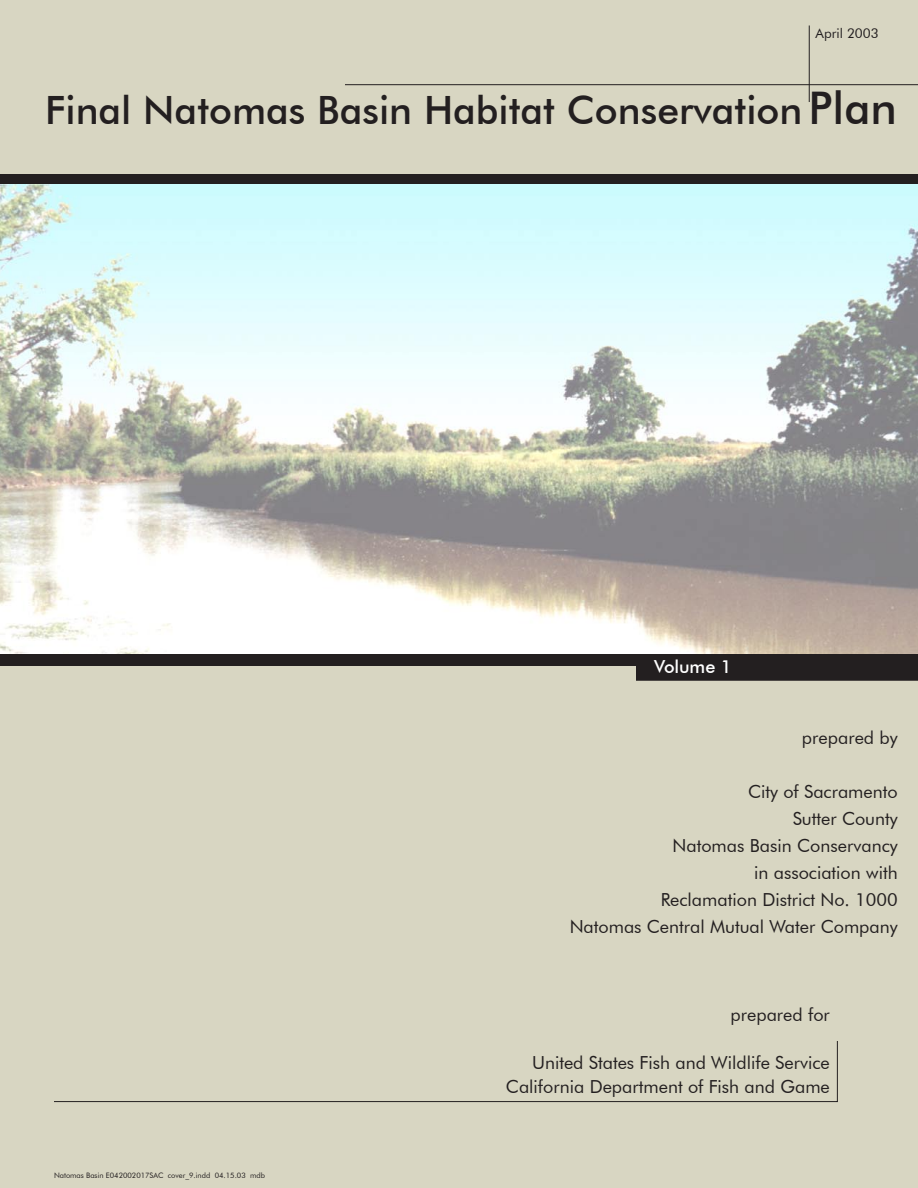
<style>
.page{position:relative;width:918px;height:1188px;background:#d8d6c2}
.page>*{position:absolute;margin:0;border:0;box-sizing:border-box;transform-origin:0 0}
.t1{font:500 39px "Futura BT";color:#231f20}
.t2{font:18px/27px "Futura BT";color:#231f20;text-align:right}
.t3{font:500 18px "Futura BT";letter-spacing:-.005em;color:#fff}
.t4{font:13.5px "Futura BT";color:#231f20}
.t5{font:7.5px "Futura BT";color:#231f20}
.s1{font-size:45px}
</style>
<div class="page">
<hr style="left:345px;top:84px;width:573px;height:1px;background:#231f20">
<hr style="left:809px;top:26px;width:1px;height:76px;background:#231f20">
<svg style="left:0;top:174px;width:918px;height:11px;background:#323233"></svg>
<img style="left:0;top:185px;width:918px;height:469px">
<svg style="left:0;top:654px;width:918px;height:27px"></svg>
<div style="left:0;top:655px;width:918px;height:10px;background:#231f20"></div>
<svg style="left:54px;top:1041px;width:784px;height:61px"></svg>
<p class="t4" style="left:816px;top:25px;width:65px">April 2003</p>
<h1 class="t1" style="left:45px;top:87px;width:854px">Final Natomas Basin Habitat Conservation <span class="s1">Plan</span></h1>
<p class="t3" style="left:654px;top:656px;width:79px">Volume 1</p>
<p class="t2" style="left:802px;top:724px;width:97px">prepared by</p>
<p class="t2" style="left:748px;top:778px;width:151px">City of Sacramento</p>
<p class="t2" style="left:793px;top:805px;width:107px">Sutter County</p>
<p class="t2" style="left:661px;top:832px;width:239px">Natomas Basin Conservancy in association with<br>Reclamation District No. 1000</p>
<p class="t2" style="left:570px;top:913px;width:330px">Natomas Central Mutual Water Company</p>
<p class="t5" style="left:54px;top:1171px;width:213px">Natomas Basin E042002017SAC cover_9.indd 04.15.03 mdb</p>
<p class="t2" style="left:731px;top:1001px;width:101px">prepared for</p>
<p class="t2" style="left:532px;top:1049px;width:299px">United States Fish and Wildlife Service</p>
<p class="t2" style="left:506px;top:1073px;width:325px">California Department of Fish and Game</p>
</div>
